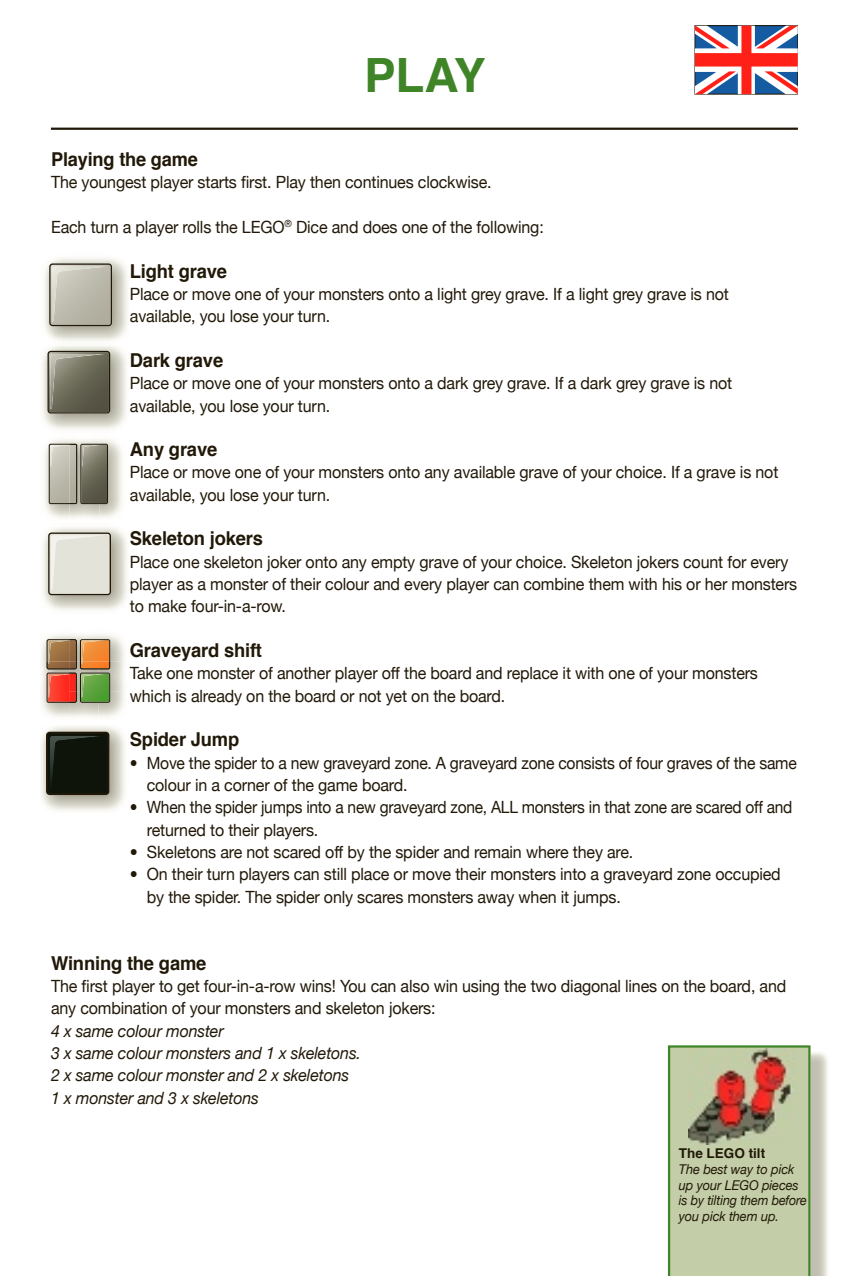
<style>
.page{position:relative;width:849px;height:1276px;background:#fff}
.page>*{position:absolute;margin:0;border:0;box-sizing:border-box;transform-origin:0 0}
.t1{font:700 47.25px "Helvetica";color:#3f8427}
.t2{font:700 19.12px "Helvetica";letter-spacing:-.01em;color:#211808;scale:.96 1}
.t3{font:700 19.12px "Helvetica";letter-spacing:-.01em;color:#211808;scale:.95 1}
.t4{font:16.88px/22.3px "Helvetica Neue";letter-spacing:-.01em;color:#211808;scale:.95 1}
.t5{font:italic 16.88px/22.3px "Helvetica Neue";letter-spacing:-.01em;color:#211808;scale:.95 1}
.t6{font:16.88px/22.3px "Helvetica Neue";letter-spacing:-.01em;color:#211808;scale:.93 1}
.t7{font:16.88px/22.3px "Helvetica Neue";letter-spacing:-.01em;color:#211808;scale:.92 1}
.t8{font:italic 13.5px/15.8px "Helvetica Neue";letter-spacing:-.01em;color:#211808;scale:.95 1}
.t9{font:700 13.5px "Helvetica";color:#211808}
</style>
<div class="page">
<svg style="left:694px;top:26px;width:103px;height:68px"></svg>
<hr style="left:51px;top:128px;width:746px;height:2px;background:#211808">
<img style="left:43px;top:527px;width:84px;height:83px">
<svg style="left:48px;top:532px;width:63px;height:63px;background:#d5d4ca"></svg>
<img style="left:44px;top:258px;width:84px;height:81px">
<svg style="left:49px;top:263px;width:63px;height:63px;background:#b5b2a5"></svg>
<img style="left:42px;top:346px;width:84px;height:83px">
<svg style="left:47px;top:351px;width:63px;height:62px;background:#6a6858"></svg>
<img style="left:50px;top:354px;width:9px;height:55px">
<img style="left:44px;top:439px;width:25px;height:79px">
<img style="left:69px;top:439px;width:53px;height:79px">
<svg style="left:49px;top:444px;width:59px;height:60px;background:#918e80"></svg>
<img style="left:41px;top:634px;width:84px;height:28px">
<img style="left:69px;top:634px;width:30px;height:5px">
<img style="left:69px;top:662px;width:56px;height:55px">
<svg style="left:46px;top:639px;width:64px;height:64px;background:#ab7747"></svg>
<img style="left:82px;top:674px;width:3px;height:23px">
<img style="left:41px;top:726px;width:84px;height:85px">
<svg style="left:46px;top:731px;width:63px;height:64px;background:#161a10"></svg>
<img style="left:810px;top:1051px;width:18px;height:225px">
<svg style="left:667px;top:1045px;width:143px;height:231px;background:#bbc9a0"></svg>
<img style="left:688px;top:1048px;width:108px;height:96px">
<h1 class="t1" style="left:364px;top:55px;width:123px">PLAY</h1>
<p class="t3" style="left:51px;top:151px;width:156px">Playing the game</p>
<p class="t4" style="left:51px;top:171px;width:465px">The youngest player starts first. Play then continues clockwise.</p>
<p class="t4" style="left:51px;top:215px;width:520px">Each turn a player rolls the LEGO<sup>®</sup> Dice and does one of the following:</p>
<p class="t2" style="left:130px;top:263px;width:103px">Light grave</p>
<p class="t4" style="left:130px;top:282px;width:632px">Place or move one of your monsters onto a light grey grave. If a light grey grave is not available, you lose your turn.</p>
<p class="t2" style="left:130px;top:352px;width:99px">Dark grave</p>
<p class="t4" style="left:130px;top:372px;width:635px">Place or move one of your monsters onto a dark grey grave. If a dark grey grave is not available, you lose your turn.</p>
<p class="t2" style="left:130px;top:441px;width:92px">Any grave</p>
<p class="t4" style="left:130px;top:461px;width:684px">Place or move one of your monsters onto any available grave of your choice. If a grave is not available, you lose your turn.</p>
<p class="t2" style="left:130px;top:531px;width:140px">Skeleton jokers</p>
<p class="t4" style="left:130px;top:550px;width:703px">Place one skeleton joker onto any empty grave of your choice. Skeleton jokers count for every player as a monster of their colour and every player can combine them with his or her monsters to make four-in-a-row.</p>
<p class="t2" style="left:130px;top:642px;width:139px">Graveyard shift</p>
<p class="t4" style="left:130px;top:662px;width:662px">Take one monster of another player off the board and replace it with one of your monsters which is already on the board or not yet on the board.</p>
<p class="t2" style="left:130px;top:731px;width:115px">Spider Jump</p>
<p class="t6" style="left:147px;top:751px;width:700px;text-indent:-17px">• Move the spider to a new graveyard zone. A graveyard zone consists of four graves of the same colour in a corner of the game board.</p>
<p class="t7" style="left:147px;top:796px;width:703px;text-indent:-17px">• When the spider jumps into a new graveyard zone, ALL monsters in that zone are scared off and returned to their players.</p>
<p class="t4" style="left:130px;top:840px;width:531px">• Skeletons are not scared off by the spider and remain where they are.</p>
<p class="t4" style="left:147px;top:863px;width:668px;text-indent:-17px">• On their turn players can still place or move their monsters into a graveyard zone occupied by the spider. The spider only scares monsters away when it jumps.</p>
<p class="t2" style="left:51px;top:955px;width:163px">Winning the game</p>
<p class="t4" style="left:51px;top:974px;width:775px">The first player to get four-in-a-row wins! You can also win using the two diagonal lines on the board, and any combination of your monsters and skeleton jokers:</p>
<p class="t5" style="left:51px;top:1019px;width:328px">4 x same colour monster<br>3 x same colour monsters and 1 x skeletons.<br>2 x same colour monster and 2 x skeletons<br>1 x monster and 3 x skeletons</p>
<p class="t9" style="left:678px;top:1147px;width:88px">The LEGO tilt</p>
<p class="t8" style="left:678px;top:1161px;width:136px">The best way to pick up your LEGO pieces is by tilting them before you pick them up.</p>
</div>
